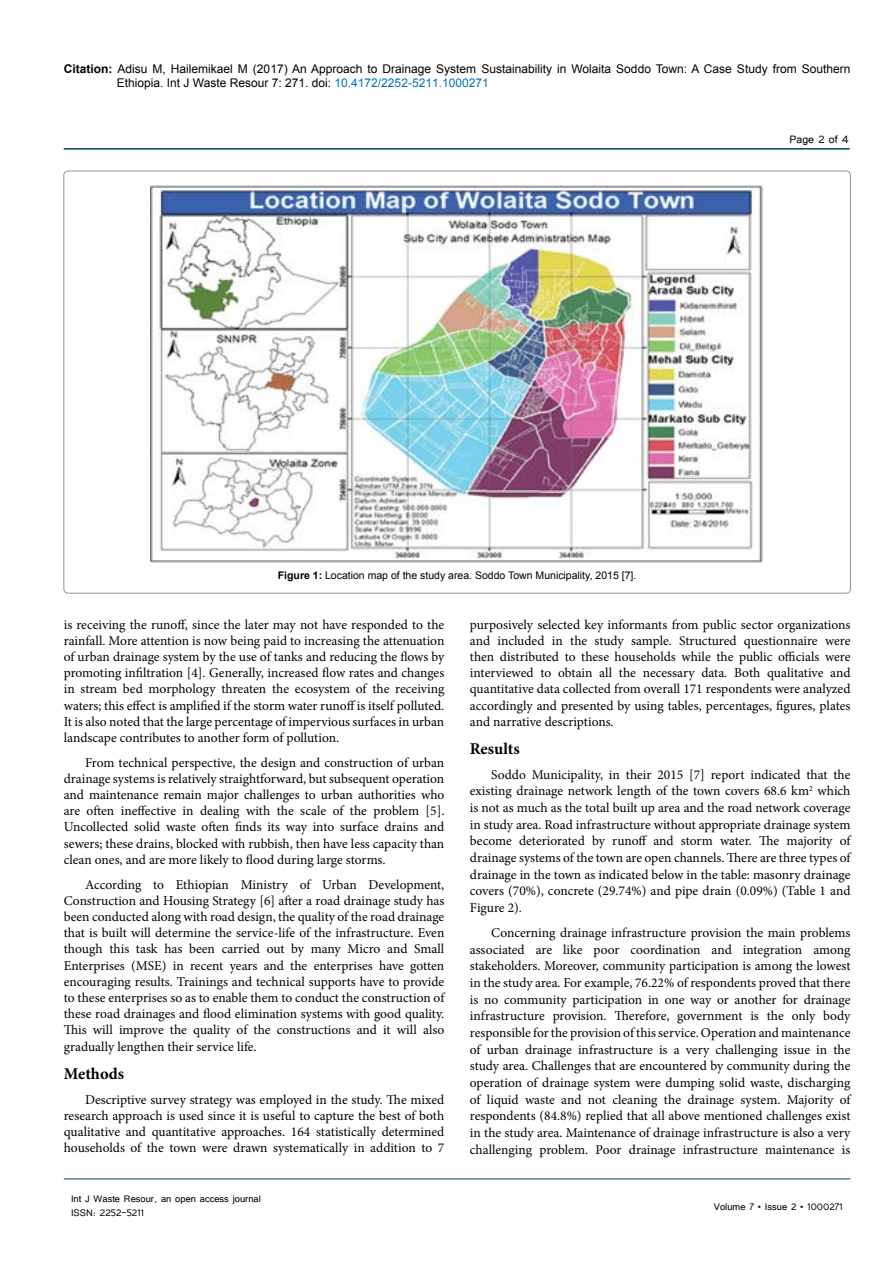
<style>
.page{position:relative;width:893px;height:1263px;background:#fff}
.page>*{position:absolute;margin:0;border:0;box-sizing:border-box;transform-origin:0 0}
.t1{font:700 16.5px "Minion Pro";color:#000}
.t2{font:13.5px/16.2px "Minion Pro";letter-spacing:-.005em;color:#000;text-align:justify}
.t3{font:13.5px "Tunga";color:#000}
.t4{font:12px/14.4px "Arial";color:#000}
.t5{font:12px/14.4px "Tunga";color:#000}
.t6{font:10.5px "Arial";color:#000}
.s1{font-weight:700}
.s2{color:#0072bc}
</style>
<div class="page">
<hr style="left:64px;top:148px;width:786px;height:2px;background:#00455b">
<hr style="left:64px;top:1179px;width:786px;height:1px;background:#00455b">
<img style="left:151px;top:185px;width:612px;height:378px">
<p class="t4" style="left:117px;top:61px;width:735px;text-indent:-53px"><span class="s1">Citation:</span> Adisu M, Hailemikael M (2017) An Approach to Drainage System Sustainability in Wolaita Soddo Town: A Case Study from Southern<br>Ethiopia. Int J Waste Resour 7: 271. doi: <span class="s2">10.4172/2252-5211.1000271</span></p>
<p class="t3" style="left:790px;top:131px;width:61px">Page 2 of 4</p>
<p class="t6" style="left:278px;top:568px;width:360px"><span class="s1">Figure 1:</span> Location map of the study area. Soddo Town Municipality, 2015 [7].</p>
<p class="t2" style="left:64px;top:616px;width:382px">is receiving the runoff, since the later may not have responded to the rainfall. More attention is now being paid to increasing the attenuation of urban drainage system by the use of tanks and reducing the flows by promoting infiltration [4]. Generally, increased flow rates and changes in stream bed morphology threaten the ecosystem of the receiving waters; this effect is amplified if the storm water runoff is itself polluted.<br>It is also noted that the large percentage of impervious surfaces in urban landscape contributes to another form of pollution.</p>
<p class="t2" style="left:64px;top:754px;width:382px;text-indent:21px">From technical perspective, the design and construction of urban drainage systems is relatively straightforward, but subsequent operation and maintenance remain major challenges to urban authorities who are often ineffective in dealing with the scale of the problem [5].<br>Uncollected solid waste often finds its way into surface drains and sewers; these drains, blocked with rubbish, then have less capacity than clean ones, and are more likely to flood during large storms.</p>
<p class="t2" style="left:64px;top:876px;width:382px;text-indent:21px">According to Ethiopian Ministry of Urban Development, Construction and Housing Strategy [6] after a road drainage study has been conducted along with road design, the quality of the road drainage that is built will determine the service-life of the infrastructure. Even though this task has been carried out by many Micro and Small Enterprises (MSE) in recent years and the enterprises have gotten encouraging results. Trainings and technical supports have to provide to these enterprises so as to enable them to conduct the construction of these road drainages and flood elimination systems with good quality.<br>This will improve the quality of the constructions and it will also gradually lengthen their service life.</p>
<p class="t1" style="left:64px;top:1062px;width:62px">Methods</p>
<p class="t2" style="left:64px;top:1091px;width:382px;text-indent:21px">Descriptive survey strategy was employed in the study. The mixed research approach is used since it is useful to capture the best of both qualitative and quantitative approaches. 164 statistically determined households of the town were drawn systematically in addition to 7</p>
<p class="t5" style="left:71px;top:1190px;width:191px">Int J Waste Resour, an open access journal<br>ISSN: 2252-5211</p>
<p class="t2" style="left:470px;top:616px;width:382px">purposively selected key informants from public sector organizations and included in the study sample. Structured questionnaire were then distributed to these households while the public officials were interviewed to obtain all the necessary data. Both qualitative and quantitative data collected from overall 171 respondents were analyzed accordingly and presented by using tables, percentages, figures, plates and narrative descriptions.</p>
<p class="t1" style="left:470px;top:737px;width:51px">Results</p>
<p class="t2" style="left:470px;top:766px;width:382px;line-height:16.6px;text-indent:21px">Soddo Municipality, in their 2015 [7] report indicated that the existing drainage network length of the town covers 68.6 km<sup>2</sup> which is not as much as the total built up area and the road network coverage in study area. Road infrastructure without appropriate drainage system become deteriorated by runoff and storm water. The majority of drainage systems of the town are open channels. There are three types of drainage in the town as indicated below in the table: masonry drainage covers (70%), concrete (29.74%) and pipe drain (0.09%) (Table 1 and Figure 2).</p>
<p class="t2" style="left:470px;top:924px;width:382px;line-height:16.6px;text-indent:21px">Concerning drainage infrastructure provision the main problems associated are like poor coordination and integration among stakeholders. Moreover, community participation is among the lowest in the study area. For example, 76.22% of respondents proved that there is no community participation in one way or another for drainage infrastructure provision. Therefore, government is the only body responsible for the provision of this service. Operation and maintenance of urban drainage infrastructure is a very challenging issue in the study area. Challenges that are encountered by community during the operation of drainage system were dumping solid waste, discharging of liquid waste and not cleaning the drainage system. Majority of respondents (84.8%) replied that all above mentioned challenges exist in the study area. Maintenance of drainage infrastructure is also a very challenging problem. Poor drainage infrastructure maintenance is</p>
<p class="t5" style="left:714px;top:1199px;width:131px">Volume 7 • Issue 2 • 1000271</p>
</div>
